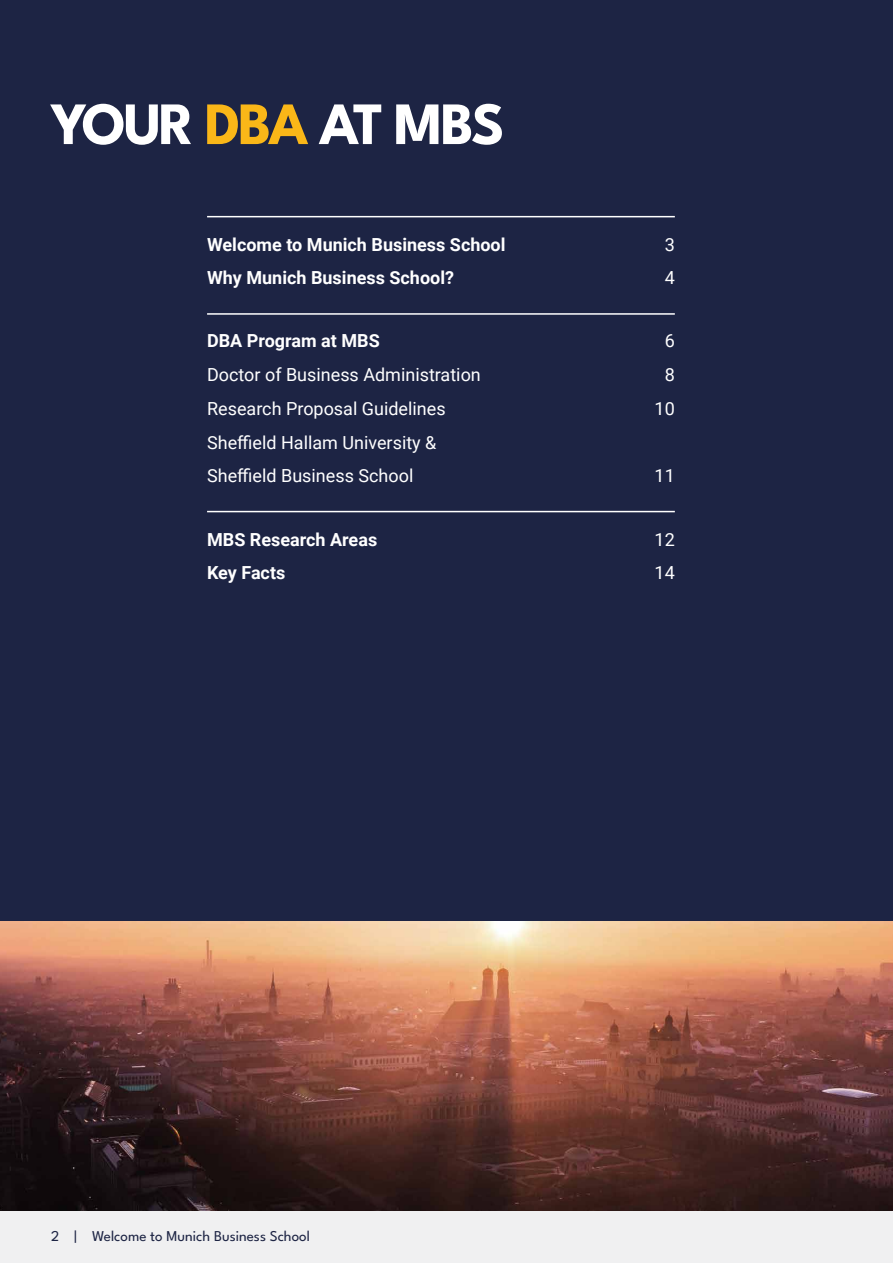
<style>
.page{position:relative;width:893px;height:1263px;background:#fff}
.page>*{position:absolute;margin:0;border:0;box-sizing:border-box;transform-origin:0 0}
.t1{font:700 60px "League Spartan";letter-spacing:-.045em;color:#fff}
.t2{font:18px/33.8px "Roboto";color:#fff}
.t3{font:700 18px "Roboto";color:#fff}
.t4{font:15px "League Spartan";color:#1d2444}
.s1{color:#fab718}
</style>
<div class="page">
<div style="left:0;top:0;width:893px;height:1211px;background:#1d2444"></div>
<div style="left:0;top:1212px;width:893px;height:51px;background:#f0f0f1"></div>
<img style="left:0;top:922px;width:893px;height:289px">
<hr style="left:207px;top:216px;width:468px;height:1px;background:#fff">
<hr style="left:207px;top:313px;width:468px;height:2px;background:#fff">
<hr style="left:207px;top:511px;width:468px;height:1px;background:#fff">
<h1 class="t1" style="left:51px;top:77px;width:455px">YOUR <span class="s1">DBA</span> AT MBS</h1>
<p class="t3" style="left:207px;top:232px;width:300px">Welcome to Munich Business School</p>
<p class="t2" style="left:665px;top:227px;width:12px">3</p>
<p class="t3" style="left:207px;top:265px;width:248px">Why Munich Business School?</p>
<p class="t2" style="left:665px;top:260px;width:12px">4</p>
<p class="t3" style="left:207px;top:328px;width:174px">DBA Program at MBS</p>
<p class="t2" style="left:665px;top:323px;width:12px">6</p>
<p class="t2" style="left:207px;top:357px;width:275px">Doctor of Business Administration</p>
<p class="t2" style="left:665px;top:357px;width:12px">8</p>
<p class="t2" style="left:207px;top:391px;width:240px">Research Proposal Guidelines</p>
<p class="t2" style="left:655px;top:391px;width:22px">10</p>
<p class="t2" style="left:207px;top:425px;width:231px">Sheffield Hallam University &amp;<br>Sheffield Business School</p>
<p class="t2" style="left:655px;top:458px;width:22px">11</p>
<p class="t3" style="left:207px;top:526px;width:172px">MBS Research Areas</p>
<p class="t2" style="left:655px;top:521px;width:22px">12</p>
<p class="t3" style="left:207px;top:560px;width:80px">Key Facts</p>
<p class="t2" style="left:655px;top:555px;width:22px">14</p>
<p class="t4" style="left:51px;top:1224px;width:260px">2 | Welcome to Munich Business School</p>
</div>
